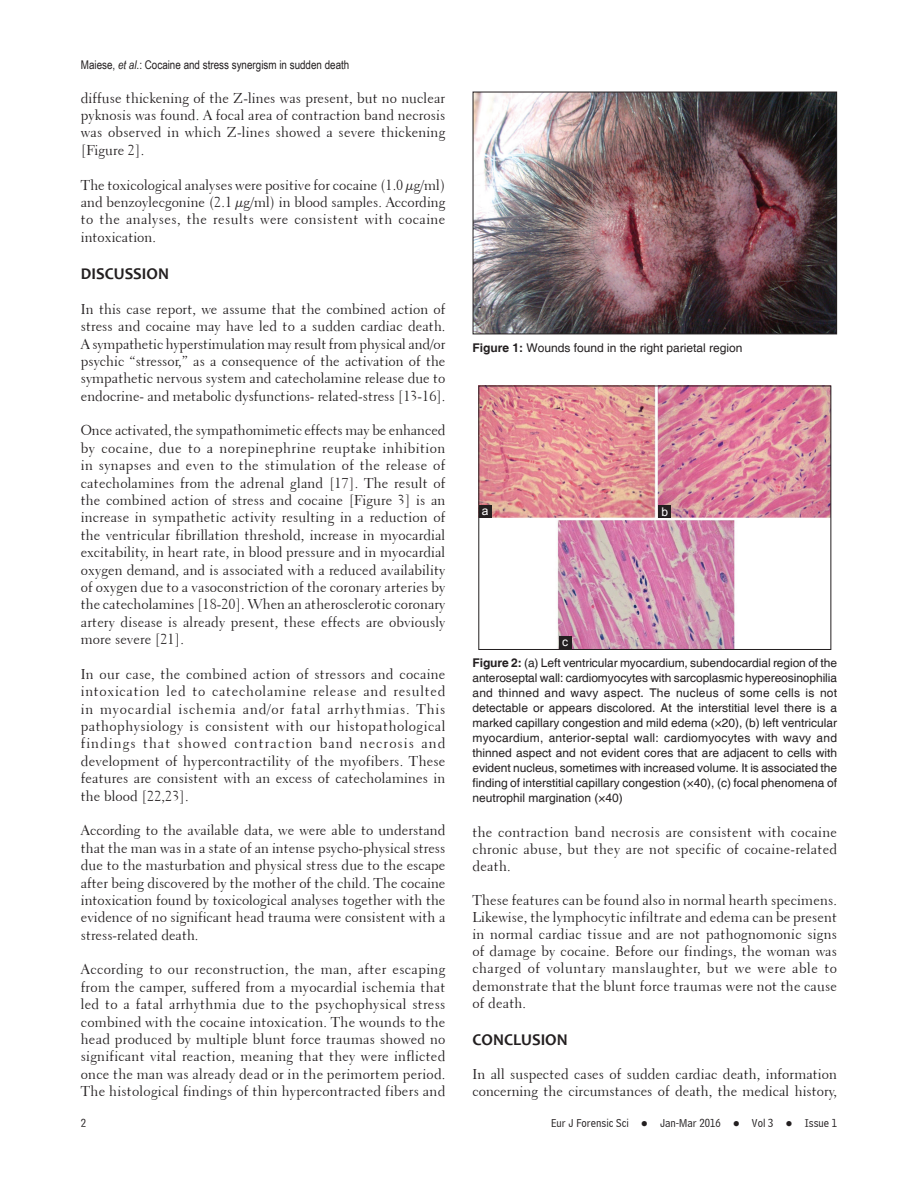
<style>
.page{position:relative;width:918px;height:1188px;background:#fff}
.page>*{position:absolute;margin:0;border:0;box-sizing:border-box;transform-origin:0 0}
.t1{font:700 16.5px "Candara";color:#231f20}
.t2{font:14.25px/17.4px "Transitional 521 BT Roman A";letter-spacing:.005em;color:#231f20;text-align:justify}
.t3{font:12px/15px "Helvetica";color:#231f20;text-align:justify}
.t4{font:12px "Arial Narrow";color:#231f20}
.t5{font:12px "Bell Centennial BT Address";color:#231f20}
.t6{font:12px "Arial";color:#fff}
.s1{font-style:italic}
.s2{font-weight:700}
.s3{font-family:"Sylfaen"}
</style>
<div class="page">
<img style="left:475px;top:94px;width:360px;height:238px">
<div style="left:473px;top:92px;width:364px;height:242px;border:1px solid #231f20"></div>
<img style="left:481px;top:388px;width:348px;height:260px">
<div style="left:479px;top:386px;width:352px;height:264px;border:1px solid #231f20"></div>
<div style="left:559px;top:637px;width:12px;height:12px;background:#231f20"></div>
<div style="left:658px;top:505px;width:13px;height:13px;background:#231f20"></div>
<div style="left:479px;top:505px;width:13px;height:13px;background:#231f20"></div>
<p class="t4" style="left:81px;top:58px;width:270px">Maiese, <span class="s1">et al</span>.: Cocaine and stress synergism in sudden death</p>
<p class="t2" style="left:81px;top:89px;width:366px">diffuse thickening of the Z-lines was present, but no nuclear pyknosis was found. A focal area of contraction band necrosis was observed in which Z-lines showed a severe thickening [Figure 2].</p>
<p class="t2" style="left:81px;top:176px;width:366px">The toxicological analyses were positive for cocaine (1.0 μg/ml) and benzoylecgonine (2.1 μg/ml) in blood samples. According to the analyses, the results were consistent with cocaine intoxication.</p>
<p class="t1" style="left:81px;top:267px;width:90px">DISCUSSION</p>
<p class="t2" style="left:81px;top:300px;width:366px">In this case report, we assume that the combined action of stress and cocaine may have led to a sudden cardiac death.<br>A sympathetic hyperstimulation may result from physical and/or psychic “stressor,” as a consequence of the activation of the sympathetic nervous system and catecholamine release due to endocrine- and metabolic dysfunctions- related-stress [13-16].</p>
<p class="t2" style="left:81px;top:422px;width:366px">Once activated, the sympathomimetic effects may be enhanced by cocaine, due to a norepinephrine reuptake inhibition in synapses and even to the stimulation of the release of catecholamines from the adrenal gland [17]. The result of the combined action of stress and cocaine [Figure 3] is an increase in sympathetic activity resulting in a reduction of the ventricular fibrillation threshold, increase in myocardial excitability, in heart rate, in blood pressure and in myocardial oxygen demand, and is associated with a reduced availability of oxygen due to a vasoconstriction of the coronary arteries by the catecholamines [18-20]. When an atherosclerotic coronary artery disease is already present, these effects are obviously more severe [21].</p>
<p class="t2" style="left:81px;top:665px;width:366px">In our case, the combined action of stressors and cocaine intoxication led to catecholamine release and resulted in myocardial ischemia and/or fatal arrhythmias. This pathophysiology is consistent with our histopathological findings that showed contraction band necrosis and development of hypercontractility of the myofibers. These features are consistent with an excess of catecholamines in the blood [22,23].</p>
<p class="t2" style="left:81px;top:822px;width:366px">According to the available data, we were able to understand that the man was in a state of an intense psycho-physical stress due to the masturbation and physical stress due to the escape after being discovered by the mother of the child. The cocaine intoxication found by toxicological analyses together with the evidence of no significant head trauma were consistent with a stress-related death.</p>
<p class="t2" style="left:81px;top:961px;width:366px">According to our reconstruction, the man, after escaping from the camper, suffered from a myocardial ischemia that led to a fatal arrhythmia due to the psychophysical stress combined with the cocaine intoxication. The wounds to the head produced by multiple blunt force traumas showed no significant vital reaction, meaning that they were inflicted once the man was already dead or in the perimortem period.<br>The histological findings of thin hypercontracted fibers and</p>
<p class="t3" style="left:472px;top:340px;width:272px"><span class="s2">Figure 1:</span> Wounds found in the right parietal region</p>
<p class="t6" style="left:482px;top:504px;width:8px">a</p>
<p class="t6" style="left:661px;top:505px;width:8px">b</p>
<p class="t6" style="left:562px;top:635px;width:7px">c</p>
<p class="t3" style="left:472px;top:655px;width:366px"><span class="s2">Figure 2:</span> (a) Left ventricular myocardium, subendocardial region of the anteroseptal wall: cardiomyocytes with sarcoplasmic hypereosinophilia and thinned and wavy aspect. The nucleus of some cells is not detectable or appears discolored. At the interstitial level there is a marked capillary congestion and mild edema (×20), (b) left ventricular myocardium, anterior-septal wall: cardiomyocytes with wavy and thinned aspect and not evident cores that are adjacent to cells with evident nucleus, sometimes with increased volume. It is associated the finding of interstitial capillary congestion (×40), (c) focal phenomena of neutrophil margination (×40)</p>
<p class="t2" style="left:473px;top:823px;width:366px">the contraction band necrosis are consistent with cocaine chronic abuse, but they are not specific of cocaine-related death.</p>
<p class="t2" style="left:473px;top:892px;width:366px">These features can be found also in normal hearth specimens.<br>Likewise, the lymphocytic infiltrate and edema can be present in normal cardiac tissue and are not pathognomonic signs of damage by cocaine. Before our findings, the woman was charged of voluntary manslaughter, but we were able to demonstrate that the blunt force traumas were not the cause of death.</p>
<p class="t1" style="left:472px;top:1033px;width:97px">CONCLUSION</p>
<p class="t2" style="left:472px;top:1066px;width:366px">In all suspected cases of sudden cardiac death, information concerning the circumstances of death, the medical history,</p>
<p class="t5" style="left:81px;top:1116px;width:7px">2</p>
<p class="t5" style="left:551px;top:1116px;width:287px">Eur J Forensic Sci <span class="s3">●</span> Jan-Mar 2016 <span class="s3">●</span> Vol 3 <span class="s3">●</span> Issue 1</p>
</div>
